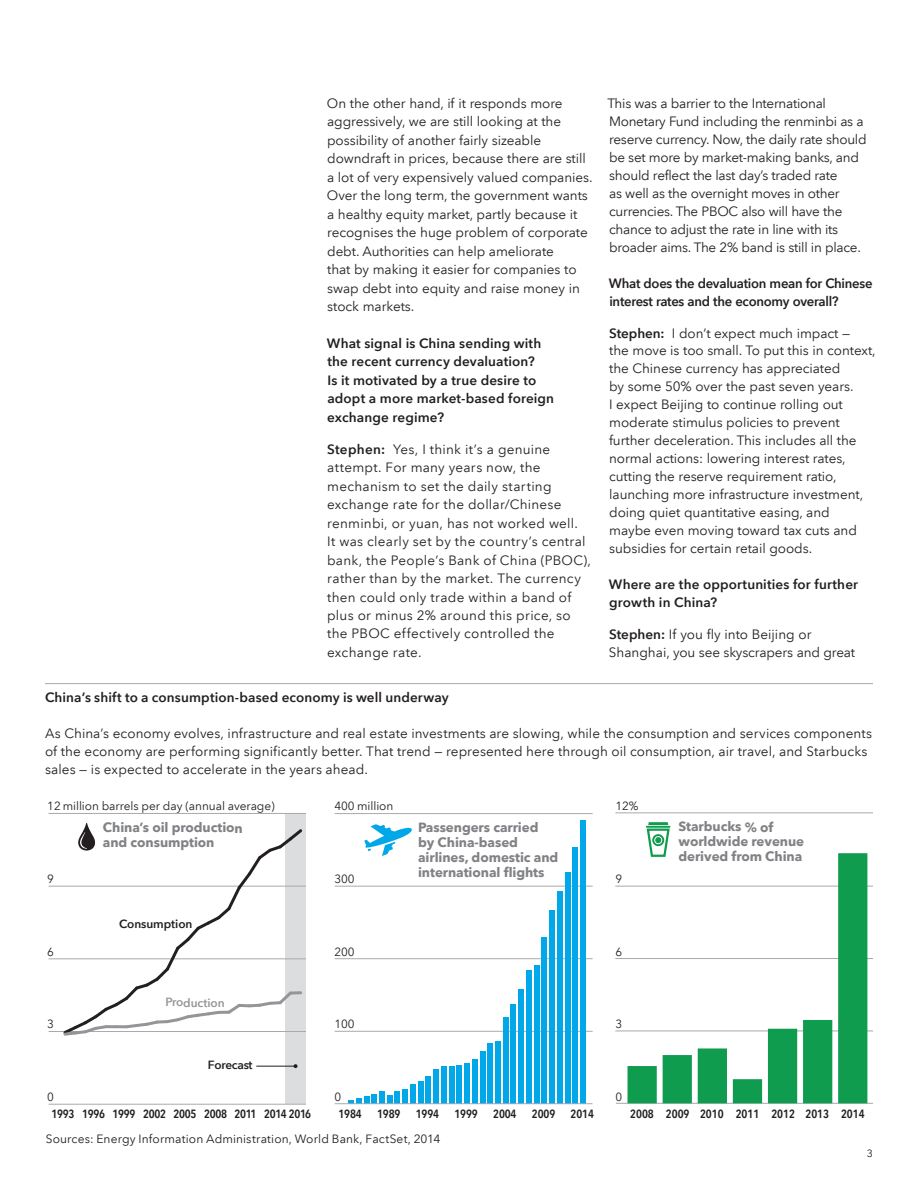
<style>
.page{position:relative;width:918px;height:1188px;background:#fff}
.page>*{position:absolute;margin:0;border:0;box-sizing:border-box;transform-origin:0 0}
.Answer{font:13.5px/18.5px "Avenir Next LT Com";letter-spacing:-.005em;color:#231f20}
.Answer_with_Name{font:13.5px/18px "Avenir Next LT Com";letter-spacing:-.005em;color:#231f20}
.Answer_with_Name-2{font:13.5px/18.5px "Avenir Next LT Com";letter-spacing:.02em;color:#231f20}
.Body_Black{font:13.5px/18px "Avenir Next LT Com";letter-spacing:.005em;color:#231f20}
.Question{font:600 13.5px/18.5px "Avenir Next LT Com";letter-spacing:.01em;color:#231f20}
.Question-2{font:600 13.5px/18px "Avenir Next LT Com";letter-spacing:-.02em;color:#231f20}
.Image_Headline{font:600 13.5px "Avenir Next LT Com";letter-spacing:.01em;color:#231f20}
.t1{font:700 13.35px/14.9px "Avenir Next LT Com";letter-spacing:-.005em;color:#808285}
.Hedge_and_Footnotes{font:12px "Avenir Next LT Com";letter-spacing:.01em;color:#231f20}
.t2{font:600 condensed 11.85px "Avenir Next LT Com";letter-spacing:-.01em;color:#231f20}
.t3{font:11.85px "Avenir Next LT Com";letter-spacing:-.005em;color:#231f20}
.t4{font:600 11.85px "Avenir Next LT Com";letter-spacing:-.005em;color:#231f20}
.t5{font:600 11.85px "Avenir Next LT Com";letter-spacing:-.005em;color:#939598}
.t6{font:600 11.85px "Avenir Next LT Com";letter-spacing:-.025em;color:#231f20}
.t7{font:10.5px "Avenir Next LT Com";color:#231f20}
.s1{font-weight:600}
.s2{font-style:inherit}
</style>
<div class="page">
<hr style="left:45px;top:683px;width:828px;height:1px;background:#a8a9ad">
<hr style="left:615px;top:812px;width:258px;height:1px;background:#a8a9ad">
<hr style="left:616px;top:1103px;width:257px;height:1px;background:#a8a9ad">
<hr style="left:615px;top:1031px;width:258px;height:1px;background:#a8a9ad">
<hr style="left:615px;top:958px;width:258px;height:1px;background:#a8a9ad">
<hr style="left:615px;top:886px;width:258px;height:1px;background:#a8a9ad">
<svg style="left:628px;top:853px;width:239px;height:250px"></svg>
<svg style="left:645px;top:822px;width:26px;height:36px"></svg>
<svg style="left:652px;top:834px;width:12px;height:12px"></svg>
<div style="left:655px;top:837px;width:7px;height:7px;background:#109c4e;border-radius:50%"></div>
<div style="left:654px;top:836px;width:8px;height:8px;border:1px solid #fff;border-radius:50%"></div>
<div style="left:285px;top:814px;width:21px;height:290px;background:#dcdddf"></div>
<hr style="left:49px;top:1104px;width:257px;height:1px;background:#a8a9ad">
<hr style="left:49px;top:1031px;width:257px;height:1px;background:#a8a9ad">
<hr style="left:49px;top:958px;width:257px;height:1px;background:#a8a9ad">
<hr style="left:49px;top:886px;width:257px;height:1px;background:#a8a9ad">
<hr style="left:49px;top:813px;width:257px;height:1px;background:#a8a9ad">
<hr style="left:256px;top:1066px;width:40px;height:1px;background:#211e1e">
<svg style="left:294px;top:1064px;width:4px;height:4px"></svg>
<hr style="left:335px;top:1031px;width:258px;height:1px;background:#a8a9ad">
<hr style="left:335px;top:958px;width:258px;height:1px;background:#a8a9ad">
<hr style="left:335px;top:886px;width:258px;height:1px;background:#a8a9ad">
<hr style="left:335px;top:813px;width:258px;height:1px;background:#a8a9ad">
<svg style="left:348px;top:1097px;width:21px;height:6px"></svg>
<div style="left:372px;top:1095px;width:5px;height:9px;background:#00a7e9"></div>
<div style="left:379px;top:1092px;width:6px;height:12px;background:#00a7e9"></div>
<div style="left:387px;top:1096px;width:6px;height:8px;background:#00a7e9"></div>
<div style="left:395px;top:1092px;width:5px;height:12px;background:#00a7e9"></div>
<div style="left:402px;top:1090px;width:6px;height:14px;background:#00a7e9"></div>
<div style="left:410px;top:1084px;width:6px;height:20px;background:#00a7e9"></div>
<div style="left:418px;top:1081px;width:5px;height:23px;background:#00a7e9"></div>
<div style="left:426px;top:1077px;width:5px;height:27px;background:#00a7e9"></div>
<div style="left:433px;top:1069px;width:6px;height:35px;background:#00a7e9"></div>
<div style="left:441px;top:1066px;width:6px;height:38px;background:#00a7e9"></div>
<div style="left:449px;top:1066px;width:5px;height:38px;background:#00a7e9"></div>
<div style="left:457px;top:1065px;width:5px;height:39px;background:#00a7e9"></div>
<div style="left:464px;top:1063px;width:6px;height:41px;background:#00a7e9"></div>
<div style="left:472px;top:1059px;width:6px;height:45px;background:#00a7e9"></div>
<div style="left:480px;top:1051px;width:5px;height:53px;background:#00a7e9"></div>
<div style="left:488px;top:1043px;width:5px;height:61px;background:#00a7e9"></div>
<div style="left:495px;top:1041px;width:6px;height:63px;background:#00a7e9"></div>
<div style="left:503px;top:1017px;width:6px;height:87px;background:#00a7e9"></div>
<div style="left:511px;top:1005px;width:5px;height:99px;background:#00a7e9"></div>
<div style="left:518px;top:989px;width:6px;height:115px;background:#00a7e9"></div>
<div style="left:526px;top:971px;width:6px;height:133px;background:#00a7e9"></div>
<div style="left:534px;top:965px;width:5px;height:139px;background:#00a7e9"></div>
<div style="left:542px;top:938px;width:5px;height:166px;background:#00a7e9"></div>
<div style="left:549px;top:911px;width:6px;height:193px;background:#00a7e9"></div>
<div style="left:557px;top:892px;width:6px;height:212px;background:#00a7e9"></div>
<div style="left:565px;top:873px;width:5px;height:231px;background:#00a7e9"></div>
<div style="left:573px;top:848px;width:5px;height:256px;background:#00a7e9"></div>
<div style="left:580px;top:820px;width:6px;height:284px;background:#00a7e9"></div>
<hr style="left:335px;top:1103px;width:257px;height:1px;background:#a8a9ad">
<svg style="left:364px;top:824px;width:48px;height:32px"></svg>
<svg style="left:61px;top:823px;width:244px;height:213px"></svg>
<p class="Answer" style="left:327px;top:94px;width:267px">On the other hand, if it responds more aggressively, we are still looking at the possibility of another fairly sizeable downdraft in prices, because there are still a lot of very expensively valued companies.<br>Over the long term, the government wants a healthy equity market, partly because it recognises the huge problem of corporate debt. Authorities can help ameliorate<br>that by making it easier for companies to swap debt into equity and raise money in stock markets.</p>
<p class="Question" style="left:327px;top:334px;width:229px">What signal is China sending with the recent currency devaluation?<br>Is it motivated by a true desire to adopt a more market-based foreign exchange regime?</p>
<p class="Answer_with_Name-2" style="left:327px;top:440px;width:265px"><span class="s1">Stephen:</span> Yes, I think it’s a genuine attempt. For many years now, the mechanism to set the daily starting exchange rate for the dollar/Chinese renminbi, or yuan, has not worked well.<br>It was clearly set by the country’s central bank, the People’s Bank of China (PBOC), rather than by the market. The currency then could only trade within a band of plus or minus 2% around this price, so the PBOC effectively controlled the exchange rate.</p>
<p class="Answer" style="left:607px;top:94px;width:261px;line-height:18px">This was a barrier to the International Monetary Fund including the renminbi as a reserve currency. Now, the daily rate should be set more by market-making banks, and should reflect the last day’s traded rate<br>as well as the overnight moves in other currencies. The PBOC also will have the chance to adjust the rate in line with its broader aims. The 2% band is still in place.</p>
<p class="Question-2" style="left:609px;top:274px;width:265px">What does the devaluation mean for Chinese interest rates and the economy overall?</p>
<p class="Answer_with_Name" style="left:609px;top:324px;width:268px"><span class="s1">Stephen:</span> I don’t expect much impact —<br>the move is too small. To put this in context, the Chinese currency has appreciated<br>by some 50% over the past seven years.<br>I expect Beijing to continue rolling out moderate stimulus policies to prevent further deceleration. This includes all the normal actions: lowering interest rates, cutting the reserve requirement ratio, launching more infrastructure investment, doing quiet quantitative easing, and<br>maybe even moving toward tax cuts and subsidies for certain retail goods.</p>
<p class="Question" style="left:609px;top:576px;width:251px;line-height:18px">Where are the opportunities for further growth in China?</p>
<p class="Answer_with_Name" style="left:609px;top:625px;width:248px"><span class="s1">Stephen:</span> If you fly into Beijing or<br>Shanghai, you see skyscrapers and great</p>
<p class="Image_Headline" style="left:45px;top:689px;width:405px">China’s shift to a consumption-based economy is well underway</p>
<p class="Body_Black" style="left:45px;top:724px;width:829px">As China’s economy evolves, infrastructure and real estate investment<span class="s2">s</span> are slowing, while the consumption and services components of the economy are performing significantly better. That trend — represented here through oil consumption, air travel, and Starbucks sales — is expected to accelerate in the years ahead.</p>
<p class="t3" style="left:616px;top:799px;width:25px">12%</p>
<p class="t3" style="left:47px;top:799px;width:229px">12 million barrels per day (annual average)</p>
<p class="t3" style="left:335px;top:799px;width:60px">400 million</p>
<p class="t3" style="left:47px;top:872px;width:8px">9</p>
<p class="t1" style="left:103px;top:820px;width:141px">China’s oil production and consumption</p>
<p class="t3" style="left:335px;top:872px;width:22px">300</p>
<p class="t1" style="left:418px;top:820px;width:142px">Passengers carried<br>by China-based airlines, domestic and international flights</p>
<p class="t3" style="left:616px;top:872px;width:8px">9</p>
<p class="t1" style="left:678px;top:819px;width:127px">Starbucks % of worldwide revenue derived from China</p>
<p class="t4" style="left:119px;top:916px;width:75px">Consumption</p>
<p class="t3" style="left:47px;top:944px;width:8px">6</p>
<p class="t3" style="left:335px;top:944px;width:22px">200</p>
<p class="t3" style="left:616px;top:944px;width:8px">6</p>
<p class="t5" style="left:165px;top:995px;width:61px">Production</p>
<p class="t3" style="left:47px;top:1017px;width:8px">3</p>
<p class="t3" style="left:335px;top:1017px;width:22px">100</p>
<p class="t3" style="left:616px;top:1017px;width:8px">3</p>
<p class="t6" style="left:208px;top:1058px;width:46px">Forecast</p>
<p class="t3" style="left:47px;top:1090px;width:8px">0</p>
<p class="t3" style="left:335px;top:1090px;width:8px">0</p>
<p class="t3" style="left:616px;top:1090px;width:8px">0</p>
<p class="t2" style="left:338px;top:1107px;width:25px">1984</p>
<p class="t2" style="left:377px;top:1107px;width:25px">1989</p>
<p class="t2" style="left:416px;top:1107px;width:25px">1994</p>
<p class="t2" style="left:454px;top:1107px;width:25px">1999</p>
<p class="t2" style="left:493px;top:1107px;width:25px">2004</p>
<p class="t2" style="left:532px;top:1107px;width:25px">2009</p>
<p class="t2" style="left:571px;top:1107px;width:25px">2014</p>
<p class="Hedge_and_Footnotes" style="left:46px;top:1132px;width:396px">Sources: Energy Information Administration, World Bank, FactSet, 2014</p>
<p class="t2" style="left:52px;top:1107px;width:24px">1993</p>
<p class="t2" style="left:235px;top:1107px;width:78px">2011 2014 2016</p>
<p class="t2" style="left:82px;top:1107px;width:24px">1996</p>
<p class="t2" style="left:113px;top:1107px;width:24px">1999</p>
<p class="t2" style="left:143px;top:1107px;width:24px">2002</p>
<p class="t2" style="left:174px;top:1107px;width:24px">2005</p>
<p class="t2" style="left:204px;top:1107px;width:24px">2008</p>
<p class="t2" style="left:630px;top:1107px;width:236px">2008 2009 2010 2011 2012 2013 2014</p>
<p class="t7" style="left:867px;top:1147px;width:8px">3</p>
</div>
